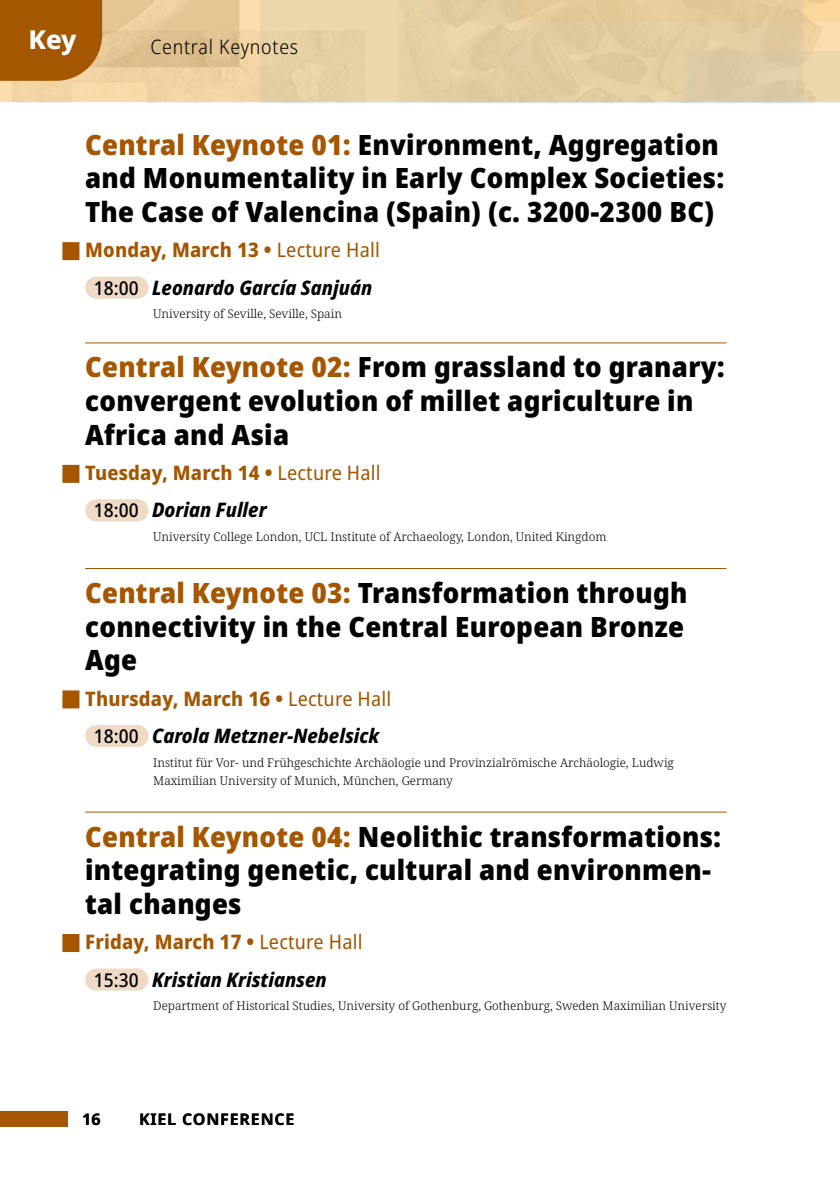
<style>
.page{position:relative;width:840px;height:1191px;background:#fff}
.page>*{position:absolute;margin:0;border:0;box-sizing:border-box;transform-origin:0 0}
.t1{font:900 semi-condensed 28px/33.6px "Noto Sans";letter-spacing:.01em;color:#000}
.t2{font:800 26px "Noto Sans";color:#fff}
.t3{font:italic 800 semi-condensed 20px/37.4px "Noto Sans";color:#000;text-align:center}
.t4{font:800 semi-condensed 20px/37.4px "Noto Sans";letter-spacing:.01em;color:#a45600}
.t5{font:300 semi-condensed 20px "Noto Sans";letter-spacing:.04em;color:#000}
.t6{font:700 16px "Noto Sans";letter-spacing:.05em;color:#000}
.t7{font:300 12px/18px "Noto Serif";color:#000}
.s1{color:#a45600}
.s2{font-style:normal;color:#a45600}
.s3{font-weight:400;font-style:normal;color:#a45600}
.s4{font-weight:500;font-style:normal;font-size:19px}
.s5{font-weight:400}
.s6{font-weight:500;font-size:19px;color:#000}
.s7{font-style:italic;color:#000}
</style>
<div class="page">
<div style="left:0;top:1111px;width:68px;height:15px;background:#a45600"></div>
<svg style="left:0;top:0;width:839px;height:102px;background:#e5cda0"></svg>
<div style="left:0;top:0;width:102px;height:81px;background:#a45600"></div>
<div style="left:62px;top:242px;width:17px;height:18px;background:#a45600"></div>
<div style="left:96px;top:277px;width:40px;height:22px;background:#eedac5"></div>
<svg style="left:116px;top:277px;width:21px;height:22px"></svg>
<hr style="left:85px;top:342px;width:641px;height:1px;background:#a45600">
<div style="left:62px;top:465px;width:17px;height:18px;background:#a45600"></div>
<div style="left:96px;top:499px;width:40px;height:22px;background:#eedac5"></div>
<svg style="left:116px;top:499px;width:21px;height:22px"></svg>
<hr style="left:85px;top:568px;width:641px;height:1px;background:#a45600">
<div style="left:62px;top:690px;width:17px;height:18px;background:#a45600"></div>
<div style="left:96px;top:725px;width:40px;height:22px;background:#eedac5"></div>
<svg style="left:136px;top:725px;width:1px;height:22px"></svg>
<hr style="left:85px;top:811px;width:641px;height:1px;background:#a45600">
<div style="left:62px;top:934px;width:17px;height:18px;background:#a45600"></div>
<div style="left:96px;top:968px;width:40px;height:22px;background:#eedac5"></div>
<svg style="left:116px;top:968px;width:21px;height:22px"></svg>
<p class="t2" style="left:29px;top:20px;width:49px">Key</p>
<p class="t5" style="left:150px;top:33px;width:149px">Central Keynotes</p>
<p class="t1" style="left:85px;top:128px;width:640px"><span class="s1">Central Keynote 01:</span> Environment, Aggregation and Monumentality in Early Complex Societies:<br>The Case of Valencina (Spain) (c. 3200-2300 BC)</p>
<p class="t3" style="left:85px;top:232px;width:296px"><span class="s2">Monday, March 13 •</span> <span class="s3">Lecture Hall<br></span><span class="s4">18:00</span> Leonardo García Sanjuán</p>
<p class="t7" style="left:153px;top:305px;width:190px">University of Seville, Seville, Spain</p>
<p class="t1" style="left:85px;top:350px;width:641px"><span class="s1">Central Keynote 02:</span> From grassland to granary: convergent evolution of millet agriculture in<br>Africa and Asia</p>
<p class="t4" style="left:94px;top:454px;width:288px;text-indent:-9px">Tuesday, March 14 • <span class="s5">Lecture Hall<br></span><span class="s6">18:00</span> <span class="s7">Dorian Fuller</span></p>
<p class="t7" style="left:153px;top:528px;width:454px">University College London, UCL Institute of Archaeology, London, United Kingdom</p>
<p class="t1" style="left:85px;top:576px;width:603px;text-align:justify"><span class="s1">Central Keynote 03:</span> Transformation through connectivity in the Central European Bronze Age</p>
<p class="t3" style="left:85px;top:680px;width:307px"><span class="s2">Thursday, March 16 •</span> <span class="s3">Lecture Hall<br></span><span class="s4">18:00</span> Carola Metzner-Nebelsick</p>
<p class="t7" style="left:153px;top:753px;width:522px">Institut für Vor- und Frühgeschichte Archäologie und Provinzialrömische Archäologie, Ludwig<br>Maximilian University of Munich, München, Germany</p>
<p class="t1" style="left:85px;top:819px;width:637px"><span class="s1">Central Keynote 04:</span> Neolithic transformations: integrating genetic, cultural and environmen&shy;tal changes</p>
<p class="t3" style="left:94px;top:923px;width:270px;text-align:left;text-indent:-9px"><span class="s2">Friday, March 17 •</span> <span class="s3">Lecture Hall<br></span><span class="s4">15:30</span> Kristian Kristiansen</p>
<p class="t7" style="left:153px;top:997px;width:574px">Department of Historical Studies, University of Gothenburg, Gothenburg, Sweden Maximilian University</p>
<p class="t6" style="left:82px;top:1107px;width:20px">16</p>
<p class="t6" style="left:139px;top:1107px;width:157px">KIEL CONFERENCE</p>
</div>
